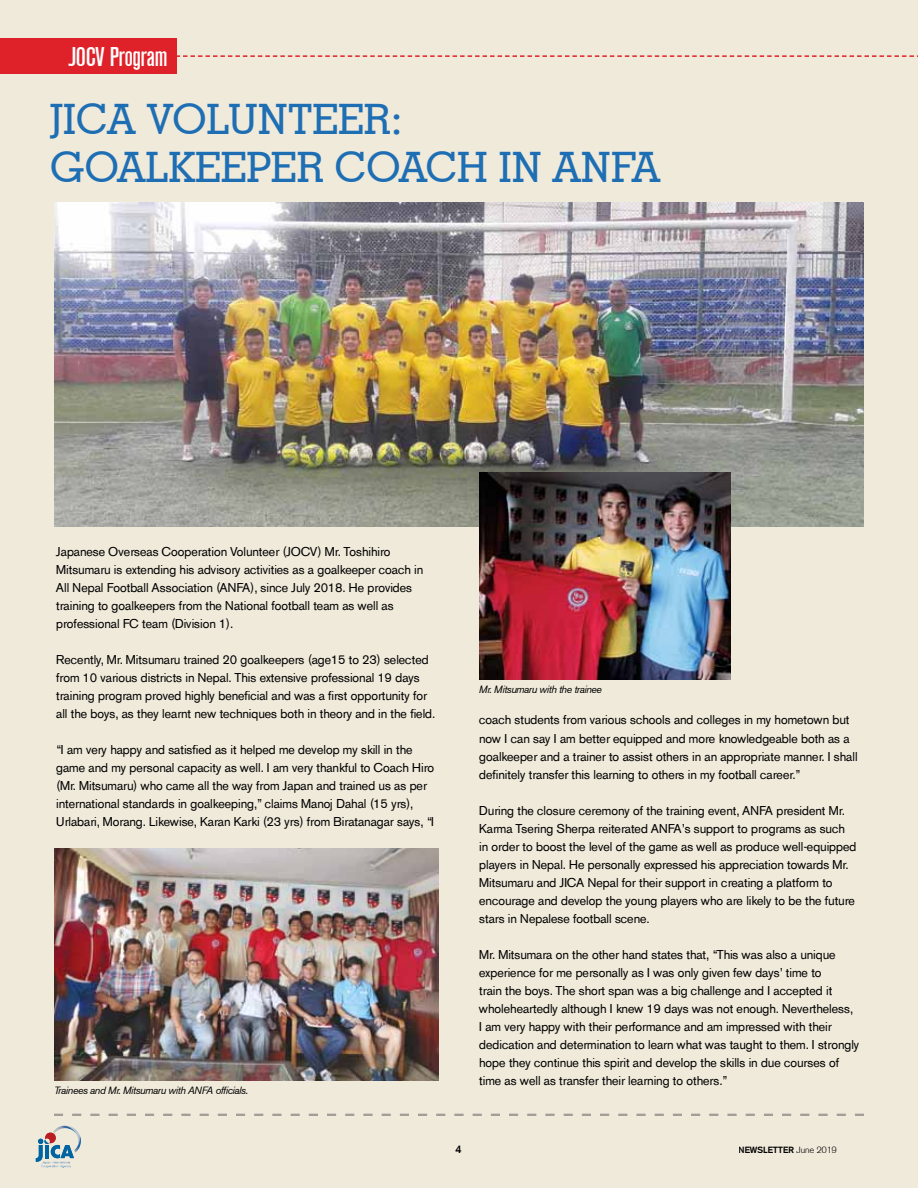
<style>
.page{position:relative;width:918px;height:1188px;background:#f0eadb}
.page>*{position:absolute;margin:0;border:0;box-sizing:border-box;transform-origin:0 0}
.t1{font:500 42px/47.7px "Geometric Slab 703 BT";color:#1e6eb4}
.t2{font:500 27px "A750 Sans Cd";color:#fff}
.t3{font:12.75px/18px "A750 Sans";color:#000}
.t4{font:500 10.8px "A750 Sans";color:#000}
.t5{font:italic 10.5px "A750 Sans";letter-spacing:-.03em;color:#000}
.t6{font:500 9px "A750 Sans";color:#000}
.s1{font-weight:300}
</style>
<div class="page">
<div style="left:739px;top:1146px;width:55px;height:7px;background:#f0eadb"></div>
<div style="left:796px;top:1146px;width:40px;height:7px;background:#f0eadb"></div>
<svg style="left:456px;top:1146px;width:5px;height:7px"></svg>
<svg style="left:855px;top:1114px;width:9px;height:2px"></svg>
<svg style="left:837px;top:1114px;width:9px;height:2px"></svg>
<svg style="left:818px;top:1114px;width:10px;height:2px"></svg>
<svg style="left:800px;top:1114px;width:9px;height:2px"></svg>
<svg style="left:782px;top:1114px;width:9px;height:2px"></svg>
<svg style="left:764px;top:1114px;width:9px;height:2px"></svg>
<svg style="left:746px;top:1114px;width:9px;height:2px"></svg>
<svg style="left:727px;top:1114px;width:10px;height:2px"></svg>
<svg style="left:709px;top:1114px;width:9px;height:2px"></svg>
<svg style="left:691px;top:1114px;width:9px;height:2px"></svg>
<svg style="left:673px;top:1114px;width:9px;height:2px"></svg>
<svg style="left:655px;top:1114px;width:9px;height:2px"></svg>
<svg style="left:636px;top:1114px;width:10px;height:2px"></svg>
<svg style="left:618px;top:1114px;width:9px;height:2px"></svg>
<svg style="left:600px;top:1114px;width:9px;height:2px"></svg>
<svg style="left:582px;top:1114px;width:9px;height:2px"></svg>
<svg style="left:564px;top:1114px;width:9px;height:2px"></svg>
<svg style="left:545px;top:1114px;width:10px;height:2px"></svg>
<svg style="left:527px;top:1114px;width:9px;height:2px"></svg>
<svg style="left:509px;top:1114px;width:9px;height:2px"></svg>
<svg style="left:491px;top:1114px;width:9px;height:2px"></svg>
<svg style="left:473px;top:1114px;width:9px;height:2px"></svg>
<svg style="left:454px;top:1114px;width:10px;height:2px"></svg>
<svg style="left:436px;top:1114px;width:9px;height:2px"></svg>
<svg style="left:418px;top:1114px;width:9px;height:2px"></svg>
<svg style="left:400px;top:1114px;width:9px;height:2px"></svg>
<svg style="left:382px;top:1114px;width:9px;height:2px"></svg>
<svg style="left:363px;top:1114px;width:10px;height:2px"></svg>
<svg style="left:345px;top:1114px;width:9px;height:2px"></svg>
<svg style="left:327px;top:1114px;width:9px;height:2px"></svg>
<svg style="left:309px;top:1114px;width:9px;height:2px"></svg>
<svg style="left:291px;top:1114px;width:9px;height:2px"></svg>
<svg style="left:272px;top:1114px;width:10px;height:2px"></svg>
<svg style="left:254px;top:1114px;width:9px;height:2px"></svg>
<svg style="left:236px;top:1114px;width:9px;height:2px"></svg>
<svg style="left:218px;top:1114px;width:9px;height:2px"></svg>
<svg style="left:200px;top:1114px;width:9px;height:2px"></svg>
<svg style="left:181px;top:1114px;width:10px;height:2px"></svg>
<svg style="left:163px;top:1114px;width:9px;height:2px"></svg>
<svg style="left:145px;top:1114px;width:9px;height:2px"></svg>
<svg style="left:127px;top:1114px;width:9px;height:2px"></svg>
<svg style="left:109px;top:1114px;width:9px;height:2px"></svg>
<svg style="left:90px;top:1114px;width:10px;height:2px"></svg>
<svg style="left:72px;top:1114px;width:9px;height:2px"></svg>
<svg style="left:54px;top:1114px;width:9px;height:2px"></svg>
<svg style="left:36px;top:1126px;width:46px;height:36px"></svg>
<img style="left:62px;top:1126px;width:14px;height:7px">
<svg style="left:177px;top:55px;width:741px;height:2px"></svg>
<div style="left:0;top:39px;width:177px;height:35px;background:#df2229"></div>
<img style="left:54px;top:202px;width:810px;height:324px">
<img style="left:54px;top:848px;width:385px;height:232px">
<img style="left:479px;top:472px;width:251px;height:207px">
<img style="left:42px;top:1149px;width:36px;height:15px">
<h2 class="t2" style="left:69px;top:42px;width:100px">JOCV Program</h2>
<h1 class="t1" style="left:50px;top:95px;width:611px">JICA VOLUNTEER:<br>GOALKEEPER COACH IN ANFA</h1>
<p class="t3" style="left:56px;top:543px;width:368px">Japanese Overseas Cooperation Volunteer (JOCV) Mr. Toshihiro Mitsumaru is extending his advisory activities as a goalkeeper coach in All Nepal Football Association (ANFA), since July 2018. He provides training to goalkeepers from the National football team as well as professional FC team (Division 1).</p>
<p class="t3" style="left:56px;top:651px;width:380px">Recently, Mr. Mitsumaru trained 20 goalkeepers (age15 to 23) selected from 10 various districts in Nepal. This extensive professional 19 days training program proved highly beneficial and was a first opportunity for all the boys, as they learnt new techniques both in theory and in the field.</p>
<p class="t3" style="left:56px;top:741px;width:380px">“I am very happy and satisfied as it helped me develop my skill in the game and my personal capacity as well. I am very thankful to Coach Hiro (Mr. Mitsumaru) who came all the way from Japan and trained us as per international standards in goalkeeping,” claims Manoj Dahal (15 yrs), Urlabari, Morang. Likewise, Karan Karki (23 yrs) from Biratanagar says, “I</p>
<p class="t5" style="left:54px;top:1084px;width:196px">Trainees and Mr. Mitsumaru with ANFA officials.</p>
<p class="t5" style="left:479px;top:683px;width:124px">Mr. Mitsumaru with the trainee</p>
<p class="t3" style="left:479px;top:711px;width:380px">coach students from various schools and colleges in my hometown but now I can say I am better equipped and more knowledgeable both as a goalkeeper and a trainer to assist others in an appropriate manner. I shall definitely transfer this learning to others in my football career.”</p>
<p class="t3" style="left:479px;top:801px;width:379px">During the closure ceremony of the training event, ANFA president Mr.<br>Karma Tsering Sherpa reiterated ANFA’s support to programs as such in order to boost the level of the game as well as produce well-equipped players in Nepal. He personally expressed his appreciation towards Mr.<br>Mitsumaru and JICA Nepal for their support in creating a platform to encourage and develop the young players who are likely to be the future stars in Nepalese football scene.</p>
<p class="t3" style="left:479px;top:945px;width:382px">Mr. Mitsumara on the other hand states that, “This was also a unique experience for me personally as I was only given few days’ time to<br>train the boys. The short span was a big challenge and I accepted it wholeheartedly although I knew 19 days was not enough. Nevertheless,<br>I am very happy with their performance and am impressed with their dedication and determination to learn what was taught to them. I strongly hope they continue this spirit and develop the skills in due courses of time as well as transfer their learning to others.”</p>
<p class="t4" style="left:456px;top:1143px;width:7px">4</p>
<p class="t6" style="left:739px;top:1144px;width:100px">NEWSLETTER <span class="s1">June 2019</span></p>
</div>
